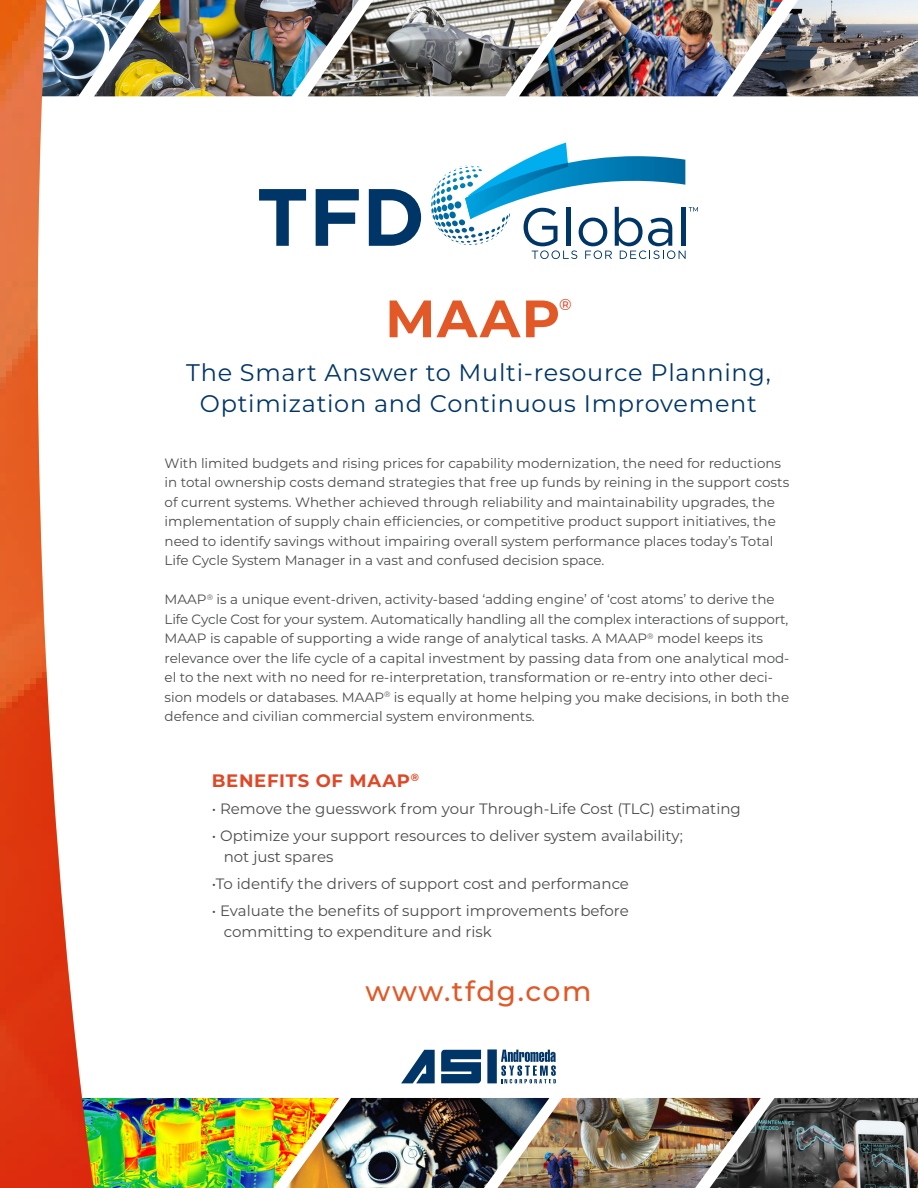
<style>
.page{position:relative;width:918px;height:1188px;background:#fff}
.page>*{position:absolute;margin:0;border:0;box-sizing:border-box;transform-origin:0 0}
.t1{font:700 52.5px "Montserrat";color:#e25826}
.t2{font:500 27.75px "Montserrat";letter-spacing:.05em;color:#e25826}
.t3{font:24px "Montserrat";letter-spacing:.03em;color:#003667}
.t4{font:700 18px "Montserrat";letter-spacing:.04em;color:#e04726}
.t5{font:500 15.75px "Montserrat";color:#e04726}
.t6{font:15px "Montserrat";color:#4b4c4d}
.t7{font:13.5px/19.5px "Montserrat";color:#4b4c4d}
</style>
<div class="page">
<svg style="left:259px;top:189px;width:47px;height:57px"></svg>
<svg style="left:316px;top:189px;width:43px;height:57px"></svg>
<svg style="left:369px;top:189px;width:52px;height:57px"></svg>
<svg style="left:444px;top:143px;width:254px;height:116px"></svg>
<img style="left:359px;top:0;width:160px;height:96px">
<img style="left:96px;top:0;width:263px;height:96px">
<img style="left:519px;top:0;width:214px;height:96px">
<img style="left:733px;top:0;width:185px;height:96px">
<img style="left:339px;top:1098px;width:159px;height:90px">
<img style="left:498px;top:1098px;width:212px;height:90px">
<img style="left:96px;top:1098px;width:243px;height:90px">
<img style="left:710px;top:1098px;width:208px;height:90px">
<svg style="left:0;top:0;width:96px;height:1188px"></svg>
<svg style="left:401px;top:1049px;width:155px;height:34px"></svg>
<p class="t1" style="left:385px;top:281px;width:176px">MAAP</p>
<p class="t5" style="left:559px;top:294px;width:14px">®</p>
<p class="t3" style="left:186px;top:356px;width:586px">The Smart Answer to Multi-resource Planning,</p>
<p class="t3" style="left:200px;top:387px;width:559px">Optimization and Continuous Improvement</p>
<p class="t7" style="left:165px;top:453px;width:626px">With limited budgets and rising prices for capability modernization, the need for reductions in total ownership costs demand strategies that free up funds by reining in the support costs of current systems. Whether achieved through reliability and maintainability upgrades, the implementation of supply chain efficiencies, or competitive product support initiatives, the need to identify savings without impairing overall system performance places today’s Total Life Cycle System Manager in a vast and confused decision space.</p>
<p class="t7" style="left:165px;top:589px;width:626px">MAAP<sup>®</sup> is a unique event-driven, activity-based ‘adding engine’ of ‘cost atoms’ to derive the Life Cycle Cost for your system. Automatically handling all the complex interactions of support, MAAP is capable of supporting a wide range of analytical tasks. A MAAP<sup>®</sup> model keeps its relevance over the life cycle of a capital investment by passing data from one analytical mod&shy;el to the next with no need for re-interpretation, transformation or re-entry into other deci&shy;sion models or databases. MAAP<sup>®</sup> is equally at home helping you make decisions, in both the defence and civilian commercial system environments.</p>
<p class="t4" style="left:212px;top:768px;width:209px">BENEFITS OF MAAP<sup>®</sup></p>
<p class="t6" style="left:212px;top:799px;width:531px">• Remove the guesswork from your Through-Life Cost (TLC) estimating</p>
<p class="t6" style="left:212px;top:826px;width:473px">• Optimize your support resources to deliver system availability;</p>
<p class="t6" style="left:224px;top:847px;width:111px">not just spares</p>
<p class="t6" style="left:212px;top:874px;width:419px">•To identify the drivers of support cost and performance</p>
<p class="t6" style="left:212px;top:901px;width:419px">• Evaluate the benefits of support improvements before</p>
<p class="t6" style="left:224px;top:922px;width:270px">committing to expenditure and risk</p>
<p class="t2" style="left:366px;top:971px;width:227px">www.tfdg.com</p>
</div>
